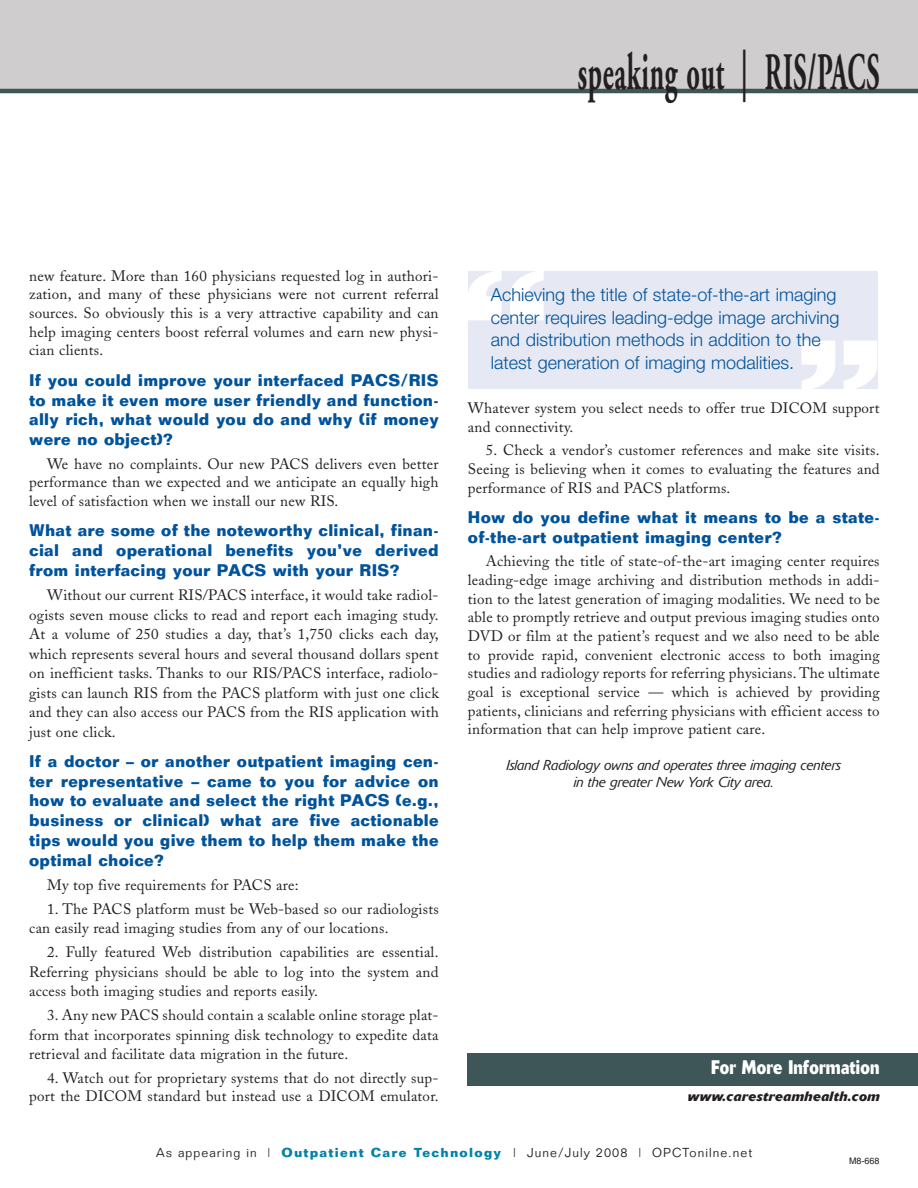
<style>
.page{position:relative;width:918px;height:1188px;background:#fff}
.page>*{position:absolute;margin:0;border:0;box-sizing:border-box;transform-origin:0 0}
.t1{font:52.5px "Adobe Garamond Bold Os F";letter-spacing:.025em;color:#231f20;scale:.5 1}
.t2{font:700 19.5px "Delta";letter-spacing:.02em;color:#fff;scale:.8 1}
.t3{font:300 18px/22.5px "Helvetica Neue";color:#00539b}
.t4{font:700 16.5px/19.8px "Folio";letter-spacing:.02em;color:#00539b;text-align:justify;scale:.95 1}
.t5{font:15px/18.6px "Adobe Caslon";letter-spacing:.015em;color:#231f20;text-align:justify}
.t6{font:italic 300 14.25px/17.1px "Delta";color:#231f20;text-align:center}
.t7{font:italic 700 13.5px "Delta";letter-spacing:.03em;color:#231f20}
.t8{font:300 12.75px "Folio";letter-spacing:.085em;color:#231f20}
.t9{font:9px "Helvetica";color:#231f20}
.s1{font-weight:700;color:#0083a9}
</style>
<div class="page">
<div style="left:0;top:0;width:918px;height:92px;background:#cfcdcd"></div>
<hr style="left:0;top:89px;width:918px;height:4px;background:#3e5657">
<div style="left:468px;top:1053px;width:450px;height:33px;background:#3e5657"></div>
<div style="left:468px;top:271px;width:409px;height:118px;background:#e6e8f3"></div>
<svg style="left:468px;top:271px;width:76px;height:49px"></svg>
<svg style="left:802px;top:341px;width:76px;height:48px"></svg>
<h1 class="t1" style="left:578px;top:51px;width:605px">speaking out | RIS/PACS</h1>
<p class="t5" style="left:29px;top:268px;width:411px">new feature. More than 160 physicians requested log in authori&shy;zation, and many of these physicians were not current referral sources. So obviously this is a very attractive capability and can help imaging centers boost referral volumes and earn new physi&shy;cian clients.</p>
<p class="t4" style="left:29px;top:372px;width:433px">If you could improve your interfaced PACS/RIS to make it even more user friendly and function&shy;ally rich, what would you do and why (if money were no object)?</p>
<p class="t5" style="left:29px;top:456px;width:411px;text-indent:18px">We have no complaints. Our new PACS delivers even better performance than we expected and we anticipate an equally high level of satisfaction when we install our new RIS.</p>
<p class="t4" style="left:29px;top:522px;width:433px">What are some of the noteworthy clinical, finan&shy;cial and operational benefits you’ve derived from interfacing your PACS with your RIS?</p>
<p class="t5" style="left:29px;top:587px;width:411px;line-height:19.5px;text-indent:18px">Without our current RIS/PACS interface, it would take radiol&shy;ogists seven mouse clicks to read and report each imaging study.<br>At a volume of 250 studies a day, that’s 1,750 clicks each day, which represents several hours and several thousand dollars spent on inefficient tasks. Thanks to our RIS/PACS interface, radiolo&shy;gists can launch RIS from the PACS platform with just one click and they can also access our PACS from the RIS application with just one click.</p>
<p class="t4" style="left:29px;top:753px;width:433px">If a doctor – or another outpatient imaging cen&shy;ter representative – came to you for advice on how to evaluate and select the right PACS (e.g., business or clinical) what are five actionable tips would you give them to help them make the optimal choice?</p>
<p class="t5" style="left:47px;top:877px;width:253px">My top five requirements for PACS are:</p>
<p class="t5" style="left:29px;top:901px;width:411px;line-height:19.5px;text-indent:18px">1. The PACS platform must be Web-based so our radiologists can easily read imaging studies from any of our locations.</p>
<p class="t5" style="left:29px;top:944px;width:411px;line-height:19.5px;text-indent:18px">2. Fully featured Web distribution capabilities are essential.<br>Referring physicians should be able to log into the system and access both imaging studies and reports easily.</p>
<p class="t5" style="left:29px;top:1007px;width:411px;line-height:19.5px;text-indent:18px">3. Any new PACS should contain a scalable online storage plat&shy;form that incorporates spinning disk technology to expedite data retrieval and facilitate data migration in the future.</p>
<p class="t5" style="left:29px;top:1070px;width:411px;text-align:right">4. Watch out for proprietary systems that do not directly sup&shy;port the DICOM standard but instead use a DICOM emulator.</p>
<p class="t3" style="left:491px;top:286px;width:350px">Achieving the title of state-of-the-art imaging center requires leading-edge image archiving and distribution methods in addition to the latest generation of imaging modalities.</p>
<p class="t5" style="left:468px;top:401px;width:413px">Whatever system you select needs to offer true DICOM support and connectivity.</p>
<p class="t5" style="left:468px;top:443px;width:413px;text-indent:18px">5. Check a vendor’s customer references and make site visits.<br>Seeing is believing when it comes to evaluating the features and performance of RIS and PACS platforms.</p>
<p class="t4" style="left:468px;top:509px;width:435px">How do you define what it means to be a state&shy;of-the-art outpatient imaging center?</p>
<p class="t5" style="left:468px;top:554px;width:413px;text-indent:18px">Achieving the title of state-of-the-art imaging center requires leading-edge image archiving and distribution methods in addi&shy;tion to the latest generation of imaging modalities. We need to be able to promptly retrieve and output previous imaging studies onto DVD or film at the patient’s request and we also need to be able to provide rapid, convenient electronic access to both imaging studies and radiology reports for referring physicians. The ultimate goal is exceptional service — which is achieved by providing patients, clinicians and referring physicians with efficient access to information that can help improve patient care.</p>
<p class="t6" style="left:507px;top:758px;width:336px">Island Radiology owns and operates three imaging centers in the greater New York City area.</p>
<h2 class="t2" style="left:711px;top:1060px;width:212px">For More Information</h2>
<p class="t7" style="left:688px;top:1091px;width:194px">www.carestreamhealth.com</p>
<p class="t8" style="left:156px;top:1148px;width:598px">As appearing in | <span class="s1">Outpatient Care Technology</span> | June/July 2008 | OPCTonilne.net</p>
<p class="t9" style="left:849px;top:1158px;width:32px">M8-668</p>
</div>
